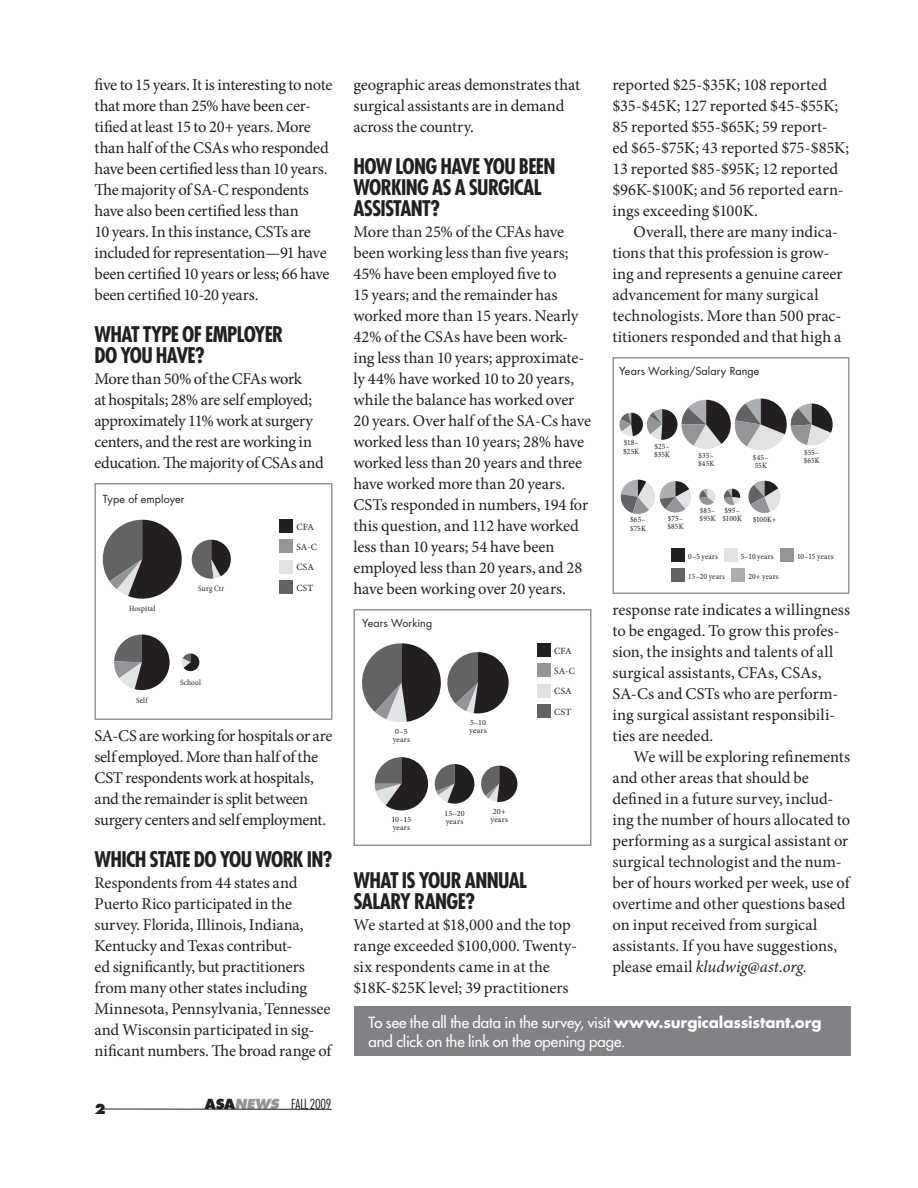
<style>
.page{position:relative;width:918px;height:1188px;background:#fff}
.page>*{position:absolute;margin:0;border:0;box-sizing:border-box;transform-origin:0 0}
.t1{font:700 condensed 21px/21px "Futura";letter-spacing:-.035em;color:#231f20}
.Normal_1st{font:16.5px/21px "Minion Pro";letter-spacing:-.005em;color:#231f20}
.Normal_1st-2{font:16.5px/21px "Minion Pro";letter-spacing:-.025em;color:#231f20}
.Sub_3{font:15px "Futura";letter-spacing:-.005em;color:#fff}
.t2{font:300 condensed 13.5px "Futura";letter-spacing:-.015em;color:#231f20}
.t3{font:800 13.5px "Futura";color:#231f20}
.t4{font:10.8px "Futura";letter-spacing:.01em;color:#231f20}
.t5{font:9.45px/20.2px "Minion Pro";letter-spacing:.015em;color:#231f20}
.t6{font:condensed 8.1px/8.1px "Minion Pro";letter-spacing:.015em;color:#231f20}
.t7{font:8.1px/8.1px "Minion Pro";letter-spacing:.02em;color:#231f20}
.s1{font-weight:800;font-stretch:normal}
.s2{font-weight:800;font-style:italic;font-stretch:normal;color:#939598}
.s3{font-style:italic}
.s4{font-weight:700}
</style>
<div class="page">
<svg style="left:182px;top:653px;width:17px;height:18px"></svg>
<svg style="left:114px;top:635px;width:56px;height:55px"></svg>
<svg style="left:191px;top:540px;width:40px;height:39px"></svg>
<svg style="left:102px;top:520px;width:80px;height:79px"></svg>
<div style="left:280px;top:580px;width:13px;height:14px;background:#636366"></div>
<div style="left:280px;top:540px;width:13px;height:13px;background:#939598"></div>
<div style="left:280px;top:560px;width:13px;height:13px;background:#e1e2e4"></div>
<div style="left:280px;top:519px;width:13px;height:14px;background:#231f20"></div>
<div style="left:94px;top:483px;width:239px;height:237px;border:2px solid #939598"></div>
<div style="left:732px;top:568px;width:13px;height:14px;background:#adaeb2"></div>
<div style="left:671px;top:568px;width:14px;height:14px;background:#636366"></div>
<div style="left:780px;top:548px;width:14px;height:14px;background:#939598"></div>
<div style="left:724px;top:548px;width:13px;height:14px;background:#e1e2e4"></div>
<div style="left:671px;top:548px;width:14px;height:14px;background:#231f20"></div>
<svg style="left:748px;top:481px;width:33px;height:32px"></svg>
<svg style="left:724px;top:489px;width:16px;height:16px"></svg>
<svg style="left:699px;top:489px;width:17px;height:16px"></svg>
<svg style="left:620px;top:480px;width:71px;height:34px"></svg>
<svg style="left:619px;top:399px;width:214px;height:52px"></svg>
<div style="left:612px;top:357px;width:237px;height:237px;border:2px solid #939598"></div>
<svg style="left:375px;top:757px;width:142px;height:53px"></svg>
<svg style="left:362px;top:643px;width:147px;height:79px"></svg>
<div style="left:537px;top:704px;width:14px;height:14px;background:#636366"></div>
<div style="left:537px;top:664px;width:14px;height:13px;background:#939598"></div>
<div style="left:537px;top:684px;width:14px;height:13px;background:#e1e2e4"></div>
<div style="left:537px;top:643px;width:14px;height:14px;background:#231f20"></div>
<div style="left:354px;top:609px;width:238px;height:237px;border:2px solid #939598"></div>
<div style="left:354px;top:1006px;width:496px;height:50px;background:#808285"></div>
<hr style="left:104px;top:1109px;width:228px;height:1px;background:#231f20">
<p class="Normal_1st" style="left:94px;top:74px;width:239px">five to 15 years. It is interesting to note that more than 25% have been cer&shy;tified at least 15 to 20+ years. More than half of the CSAs who responded have been certified less than 10 years.<br>The majority of SA-C respondents have also been certified less than<br>10 years. In this instance, CSTs are included for representation—91 have been certified 10 years or less; 66 have been certified 10-20 years.</p>
<p class="t1" style="left:94px;top:324px;width:190px">WHAT TYPE OF EMPLOYER<br>DO YOU HAVE?</p>
<p class="Normal_1st-2" style="left:94px;top:368px;width:231px">More than 50% of the CFAs work<br>at hospitals; 28% are self employed; approximately 11% work at surgery centers, and the rest are working in education. The majority of CSAs and</p>
<p class="t4" style="left:103px;top:492px;width:83px">Type of employer</p>
<p class="t6" style="left:129px;top:605px;width:28px">Hospital</p>
<p class="t6" style="left:198px;top:585px;width:27px">Surg Ctr</p>
<p class="t6" style="left:136px;top:696px;width:13px">Self</p>
<p class="t6" style="left:180px;top:679px;width:22px">School</p>
<p class="t5" style="left:296px;top:517px;width:19px">CFA</p>
<p class="t5" style="left:296px;top:537px;width:22px">SA-C<br>CSA</p>
<p class="t5" style="left:296px;top:577px;width:19px">CST</p>
<p class="Normal_1st-2" style="left:94px;top:725px;width:239px">SA-CS are working for hospitals or are self employed. More than half of the CST respondents work at hospitals, and the remainder is split between surgery centers and self employment.</p>
<p class="t1" style="left:94px;top:849px;width:239px">WHICH STATE DO YOU WORK IN?</p>
<p class="Normal_1st" style="left:94px;top:872px;width:239px">Respondents from 44 states and Puerto Rico participated in the survey. Florida, Illinois, Indiana, Kentucky and Texas contribut-<br>ed significantly, but practitioners from many other states including Minnesota, Pennsylvania, Tennessee and Wisconsin participated in sig&shy;nificant numbers. The broad range of</p>
<p class="t3" style="left:94px;top:1100px;width:13px">2</p>
<p class="t2" style="left:205px;top:1096px;width:128px"><span class="s1">ASA</span><span class="s2">NEWS</span> FALL 2009</p>
<p class="Normal_1st" style="left:354px;top:74px;width:228px">geographic areas demonstrates that surgical assistants are in demand across the country.</p>
<p class="t1" style="left:354px;top:156px;width:203px">HOW LONG HAVE YOU BEEN<br>WORKING AS A SURGICAL<br>ASSISTANT?</p>
<p class="Normal_1st" style="left:354px;top:221px;width:239px">More than 25% of the CFAs have been working less than five years;<br>45% have been employed five to<br>15 years; and the remainder has worked more than 15 years. Nearly<br>42% of the CSAs have been work&shy;ing less than 10 years; approximate&shy;ly 44% have worked 10 to 20 years, while the balance has worked over<br>20 years. Over half of the SA-Cs have worked less than 10 years; 28% have worked less than 20 years and three have worked more than 20 years.<br>CSTs responded in numbers, 194 for this question, and 112 have worked less than 10 years; 54 have been employed less than 20 years, and 28 have been working over 20 years.</p>
<p class="t4" style="left:362px;top:616px;width:72px">Years Working</p>
<p class="t7" style="left:470px;top:719px;width:17px">5–10</p>
<p class="t7" style="left:395px;top:727px;width:14px">0–5</p>
<p class="t7" style="left:469px;top:727px;width:19px">years</p>
<p class="t7" style="left:393px;top:735px;width:19px">years</p>
<p class="t7" style="left:392px;top:816px;width:21px">10–15</p>
<p class="t7" style="left:393px;top:824px;width:19px">years</p>
<p class="t7" style="left:445px;top:809px;width:22px">15–20</p>
<p class="t7" style="left:446px;top:817px;width:19px">years</p>
<p class="t7" style="left:491px;top:808px;width:19px">20+ years</p>
<p class="t5" style="left:554px;top:641px;width:19px">CFA</p>
<p class="t5" style="left:554px;top:661px;width:22px">SA-C<br>CSA</p>
<p class="t5" style="left:554px;top:701px;width:19px">CST</p>
<p class="t1" style="left:354px;top:870px;width:175px">WHAT IS YOUR ANNUAL<br>SALARY RANGE?</p>
<p class="Normal_1st" style="left:354px;top:914px;width:225px">We started at $18,000 and the top range exceeded $100,000. Twenty&shy;six respondents came in at the $18K-$25K level; 39 practitioners</p>
<p class="Normal_1st" style="left:612px;top:74px;width:238px">reported $25-$35K; 108 reported $35-$45K; 127 reported $45-$55K;<br>85 reported $55-$65K; 59 report-<br>ed $65-$75K; 43 reported $75-$85K;<br>13 reported $85-$95K; 12 reported $96K-$100K; and 56 reported earn&shy;ings exceeding $100K.</p>
<p class="Normal_1st" style="left:612px;top:221px;width:232px;text-indent:21px">Overall, there are many indica&shy;tions that this profession is grow&shy;ing and represents a genuine career advancement for many surgical technologists. More than 500 prac&shy;titioners responded and that high a</p>
<p class="t4" style="left:619px;top:364px;width:142px">Years Working/Salary Range</p>
<p class="t6" style="left:623px;top:439px;width:17px">$18– $25K</p>
<p class="t6" style="left:654px;top:442px;width:17px">$25– $35K</p>
<p class="t6" style="left:698px;top:452px;width:18px">$35– $45K</p>
<p class="t6" style="left:753px;top:454px;width:17px">$45–<br>55K</p>
<p class="t6" style="left:630px;top:516px;width:17px">$65– $75K</p>
<p class="t6" style="left:700px;top:507px;width:17px">$85–</p>
<p class="t6" style="left:722px;top:507px;width:21px">$95– $100K</p>
<p class="t6" style="left:668px;top:515px;width:17px">$75–</p>
<p class="t6" style="left:700px;top:515px;width:17px">$95K</p>
<p class="t6" style="left:667px;top:523px;width:18px">$85K</p>
<p class="t6" style="left:753px;top:515px;width:25px">$100K+</p>
<p class="t6" style="left:804px;top:449px;width:18px">$55– $65K</p>
<p class="t6" style="left:688px;top:552px;width:31px">0–5 years</p>
<p class="t6" style="left:741px;top:552px;width:34px">5–10 years</p>
<p class="t6" style="left:797px;top:552px;width:38px">10–15 years</p>
<p class="t6" style="left:688px;top:573px;width:38px">15–20 years</p>
<p class="t6" style="left:748px;top:573px;width:32px">20+ years</p>
<p class="Normal_1st" style="left:612px;top:599px;width:239px">response rate indicates a willingness to be engaged. To grow this profes&shy;sion, the insights and talents of all surgical assistants, CFAs, CSAs,<br>SA-Cs and CSTs who are perform&shy;ing surgical assistant responsibili&shy;ties are needed.</p>
<p class="Normal_1st" style="left:612px;top:746px;width:239px;text-indent:21px">We will be exploring refinements and other areas that should be defined in a future survey, includ&shy;ing the number of hours allocated to performing as a surgical assistant or surgical technologist and the num&shy;ber of hours worked per week, use of overtime and other questions based on input received from surgical assistants. If you have suggestions, please email <span class="s3">kludwig@ast.org.</span></p>
<p class="Sub_3" style="left:369px;top:1012px;width:455px">To see the all the data in the survey, visit <span class="s4">www.surgicalassistant.org</span></p>
<p class="Sub_3" style="left:369px;top:1032px;width:258px">and click on the link on the opening page.</p>
</div>
